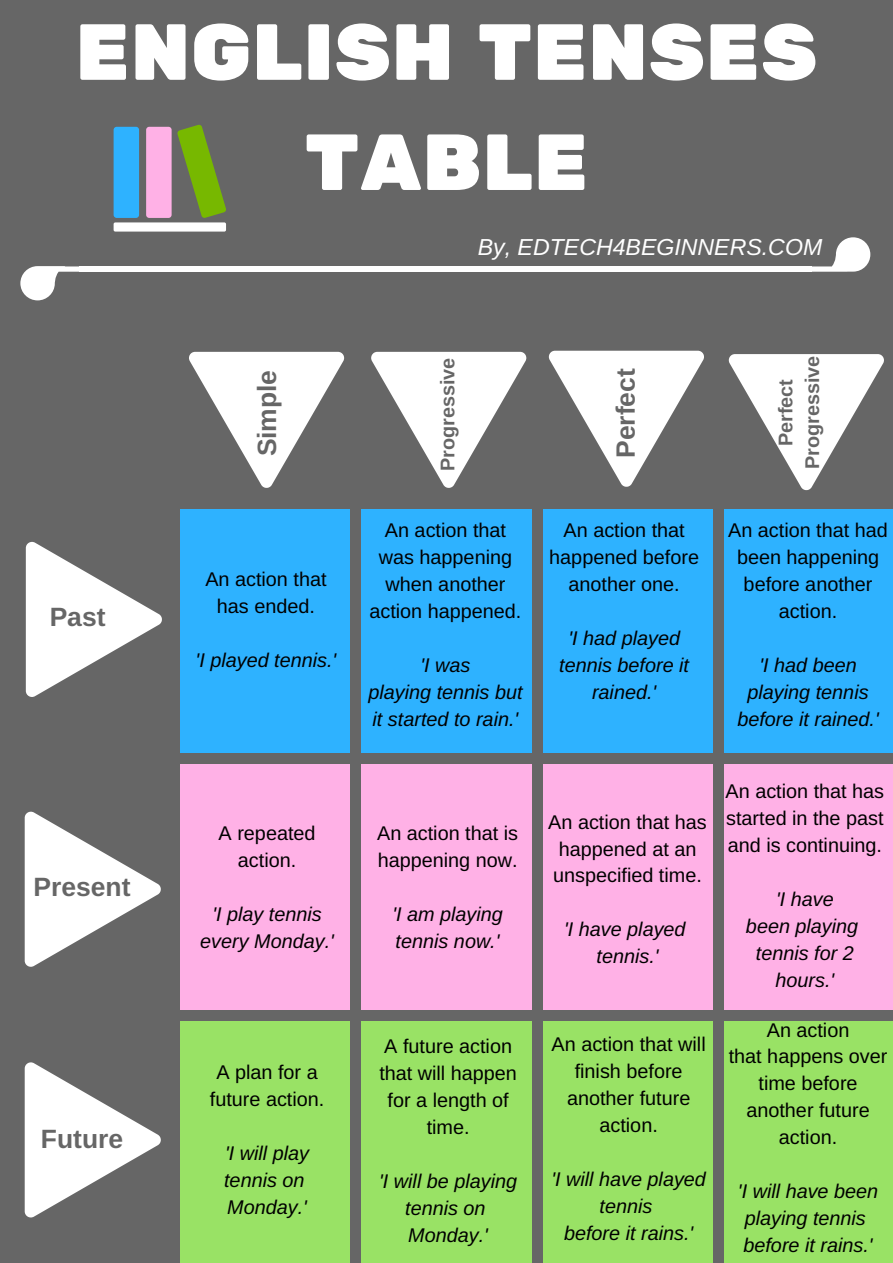
<style>
.page{position:relative;width:893px;height:1263px;background:#fff}
.page>*{position:absolute;margin:0;border:0;box-sizing:border-box;transform-origin:0 0}
.t1{font:79.35px/110.1px "Rubik One";color:#fff;text-align:center}
.t2{font:700 26.4px "Arimo";color:#666}
.t3{font:italic 23.1px "Arimo";color:#fff}
.t4{font:19.8px/27px "Arimo";color:#000;text-align:center}
.t5{font:italic 19.8px/27px "Arimo";color:#000;text-align:center}
.t6{font:700 19.8px/27px "Arimo";color:#666;text-align:center}
</style>
<div class="page">
<div style="left:0;top:0;width:892px;height:1262px;background:#666"></div>
<div style="left:180px;top:509px;width:170px;height:244px;background:#2eb2ff"></div>
<div style="left:361px;top:509px;width:171px;height:244px;background:#2eb2ff"></div>
<div style="left:543px;top:509px;width:170px;height:244px;background:#2eb2ff"></div>
<div style="left:724px;top:509px;width:168px;height:244px;background:#2eb2ff"></div>
<div style="left:180px;top:764px;width:170px;height:245px;background:#ffb1e6"></div>
<div style="left:361px;top:764px;width:171px;height:245px;background:#ffb1e6"></div>
<div style="left:543px;top:764px;width:170px;height:245px;background:#ffb1e6"></div>
<div style="left:724px;top:764px;width:168px;height:245px;background:#ffb1e6"></div>
<div style="left:180px;top:1021px;width:170px;height:241px;background:#99e265"></div>
<div style="left:361px;top:1021px;width:171px;height:241px;background:#99e265"></div>
<div style="left:543px;top:1021px;width:170px;height:241px;background:#99e265"></div>
<div style="left:724px;top:1021px;width:168px;height:241px;background:#99e265"></div>
<svg style="left:26px;top:542px;width:136px;height:155px"></svg>
<svg style="left:25px;top:812px;width:136px;height:155px"></svg>
<svg style="left:25px;top:1062px;width:136px;height:155px"></svg>
<svg style="left:189px;top:352px;width:155px;height:136px"></svg>
<svg style="left:371px;top:352px;width:155px;height:136px"></svg>
<svg style="left:549px;top:351px;width:155px;height:136px"></svg>
<svg style="left:728px;top:354px;width:156px;height:136px"></svg>
<div style="left:79px;top:266px;width:732px;height:6px;background:#fff"></div>
<svg style="left:20px;top:266px;width:59px;height:34px"></svg>
<svg style="left:811px;top:237px;width:59px;height:35px"></svg>
<div style="left:114px;top:127px;width:25px;height:91px;background:#2eb2ff;border-radius:3px"></div>
<div style="left:114px;top:222px;width:112px;height:10px;background:#fff;border-radius:2px"></div>
<div style="left:146px;top:127px;width:26px;height:91px;background:#ffb1e6;border-radius:3px"></div>
<svg style="left:177px;top:125px;width:49px;height:93px"></svg>
<h1 class="t1" style="left:75px;top:0;width:744px">ENGLISH TENSES<br>TABLE</h1>
<h2 class="t2" style="left:50px;top:602px;width:57px">Past</h2>
<h2 class="t2" style="left:34px;top:872px;width:98px">Present</h2>
<h2 class="t2" style="left:41px;top:1124px;width:84px">Future</h2>
<p class="t3" style="left:478px;top:234px;width:346px">By, EDTECH4BEGINNERS.COM</p>
<h2 class="t2" style="left:252px;top:456px;width:88px;rotate:-90deg">Simple</h2>
<p class="t4" style="left:205px;top:565px;width:123px">An action that has ended.</p>
<p class="t5" style="left:195px;top:646px;width:142px">'I played tennis.'</p>
<p class="t4" style="left:219px;top:819px;width:98px">A repeated action.</p>
<p class="t5" style="left:200px;top:900px;width:135px">'I play tennis every Monday.'</p>
<p class="t4" style="left:210px;top:1059px;width:116px">A plan for a future action.</p>
<p class="t5" style="left:224px;top:1140px;width:86px;text-align:left">'I will play tennis on<br>Monday.'</p>
<p class="t6" style="left:434px;top:471px;width:115px;rotate:-90deg">Progressive</p>
<h2 class="t2" style="left:611px;top:458px;width:91px;rotate:-90deg">Perfect</h2>
<p class="t4" style="left:369px;top:517px;width:153px">An action that was happening when another action happened.</p>
<p class="t5" style="left:368px;top:652px;width:156px">'I was<br>playing tennis but it started to rain.'</p>
<p class="t4" style="left:549px;top:517px;width:151px">An action that happened before another one.</p>
<p class="t5" style="left:559px;top:625px;width:131px">'I had played tennis before it rained.'</p>
<p class="t6" style="left:772px;top:469px;width:115px;rotate:-90deg">Perfect<br>Progressive</p>
<p class="t4" style="left:728px;top:517px;width:161px">An action that had been happening before another action.</p>
<p class="t5" style="left:737px;top:652px;width:143px">'I had been playing tennis before it rained.'</p>
<p class="t4" style="left:377px;top:819px;width:142px;text-align:left">An action that is happening now.</p>
<p class="t5" style="left:392px;top:900px;width:112px;text-align:left">'I am playing tennis now.'</p>
<p class="t4" style="left:379px;top:1033px;width:139px">A future action that will happen for a length of time.</p>
<p class="t5" style="left:379px;top:1168px;width:140px">'I will be playing tennis on<br>Monday.'</p>
<p class="t4" style="left:548px;top:808px;width:160px;text-align:left">An action that has happened at an unspecified time.</p>
<p class="t5" style="left:564px;top:916px;width:123px">'I have played tennis.'</p>
<p class="t4" style="left:551px;top:1031px;width:156px">An action that will finish before another future action.</p>
<p class="t5" style="left:551px;top:1166px;width:156px">'I will have played tennis<br>before it rains.'</p>
<p class="t4" style="left:725px;top:778px;width:160px;text-align:justify">An action that has started in the past and is continuing.</p>
<p class="t5" style="left:746px;top:886px;width:114px">'I have<br>been playing tennis for 2 hours.'</p>
<p class="t4" style="left:728px;top:1016px;width:160px">An action<br>that happens over time before another future action.</p>
<p class="t5" style="left:738px;top:1178px;width:142px;text-align:left">'I will have been playing tennis before it rains.'</p>
</div>
